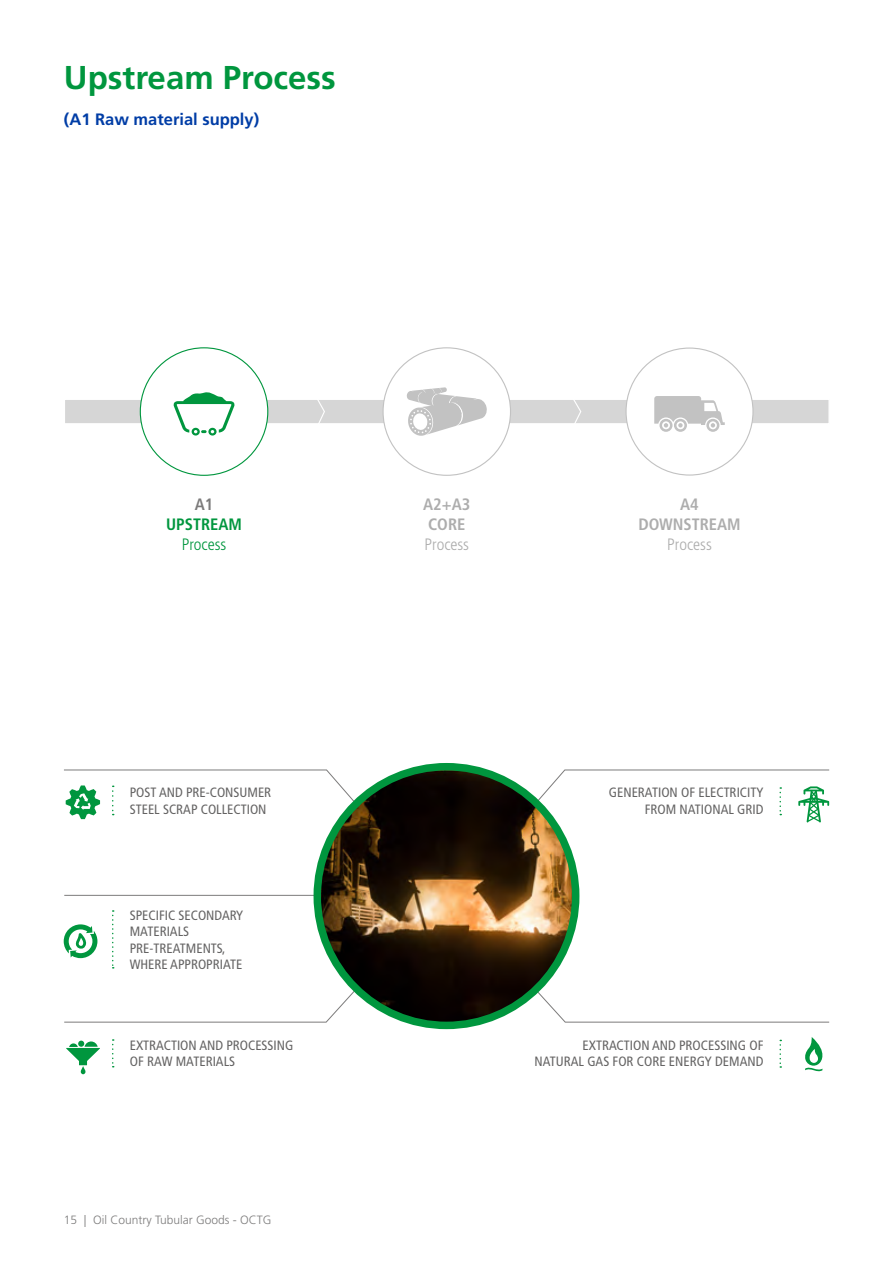
<style>
.page{position:relative;width:893px;height:1263px;background:#fff}
.page>*{position:absolute;margin:0;border:0;box-sizing:border-box;transform-origin:0 0}
.t1{font:700 33px "Frutiger LT Std";color:#00963e}
.t2{font:700 condensed 16.5px/19.8px "Frutiger LT Std";color:#adadad;text-align:center}
.t3{font:700 16.5px "Frutiger LT Std";color:#003da6}
.t4{font:300 condensed 16.5px "Frutiger LT Std";color:#adadad}
.t5{font:700 condensed 16.5px "Frutiger LT Std";color:#00963e}
.t6{font:300 condensed 16.5px "Frutiger LT Std";color:#00963e}
.t7{font:700 condensed 16.5px "Frutiger LT Std";color:#7c7b7b}
.t8{font:condensed 13.5px/16.2px "Frutiger LT Std";color:#646363}
.t9{font:300 12px "Frutiger LT Std";color:#7c7b7b}
</style>
<div class="page">
<hr style="left:64px;top:895px;width:348px;height:1px;background:#7c7b7b">
<svg style="left:508px;top:959px;width:322px;height:64px"></svg>
<div style="left:568px;top:399px;width:262px;height:25px;background:#d6d6d6;border:1px solid #fff"></div>
<div style="left:626px;top:348px;width:127px;height:127px;background:#fff;border-radius:50%"></div>
<svg style="left:654px;top:396px;width:71px;height:36px"></svg>
<img style="left:317px;top:767px;width:259px;height:258px;border-radius:129px">
<div style="left:314px;top:763px;width:265px;height:266px;border:8px solid #00963e;border-radius:50%"></div>
<svg style="left:64px;top:769px;width:320px;height:66px"></svg>
<svg style="left:63px;top:910px;width:320px;height:113px"></svg>
<svg style="left:112px;top:1039px;width:2px;height:28px"></svg>
<svg style="left:66px;top:1041px;width:34px;height:33px"></svg>
<svg style="left:779px;top:1040px;width:2px;height:28px"></svg>
<svg style="left:508px;top:769px;width:322px;height:66px"></svg>
<svg style="left:805px;top:1037px;width:18px;height:34px"></svg>
<svg style="left:65px;top:387px;width:517px;height:50px"></svg>
<h1 class="t1" style="left:64px;top:58px;width:273px">Upstream Process</h1>
<p class="t3" style="left:64px;top:109px;width:197px">(A1 Raw material supply)</p>
<p class="t7" style="left:195px;top:495px;width:20px">A1</p>
<p class="t5" style="left:166px;top:514px;width:77px">UPSTREAM</p>
<p class="t6" style="left:182px;top:535px;width:46px">Process</p>
<p class="t8" style="left:130px;top:785px;width:143px">POST AND PRE-CONSUMER<br>STEEL SCRAP COLLECTION</p>
<p class="t8" style="left:130px;top:907px;width:115px">SPECIFIC SECONDARY<br>MATERIALS<br>PRE-TREATMENTS,<br>WHERE APPROPRIATE</p>
<p class="t8" style="left:130px;top:1037px;width:165px">EXTRACTION AND PROCESSING<br>OF RAW MATERIALS</p>
<p class="t9" style="left:64px;top:1213px;width:209px">15 | Oil Country Tubular Goods - OCTG</p>
<p class="t2" style="left:423px;top:495px;width:49px">A2+A3<br>CORE</p>
<p class="t4" style="left:424px;top:535px;width:46px">Process</p>
<p class="t2" style="left:638px;top:495px;width:104px">A4<br>DOWNSTREAM</p>
<p class="t4" style="left:667px;top:535px;width:46px">Process</p>
<p class="t8" style="left:609px;top:785px;width:156px;text-align:right">GENERATION OF ELECTRICITY<br>FROM NATIONAL GRID</p>
<p class="t8" style="left:534px;top:1037px;width:230px;text-align:right">EXTRACTION AND PROCESSING OF<br>NATURAL GAS FOR CORE ENERGY DEMAND</p>
</div>
